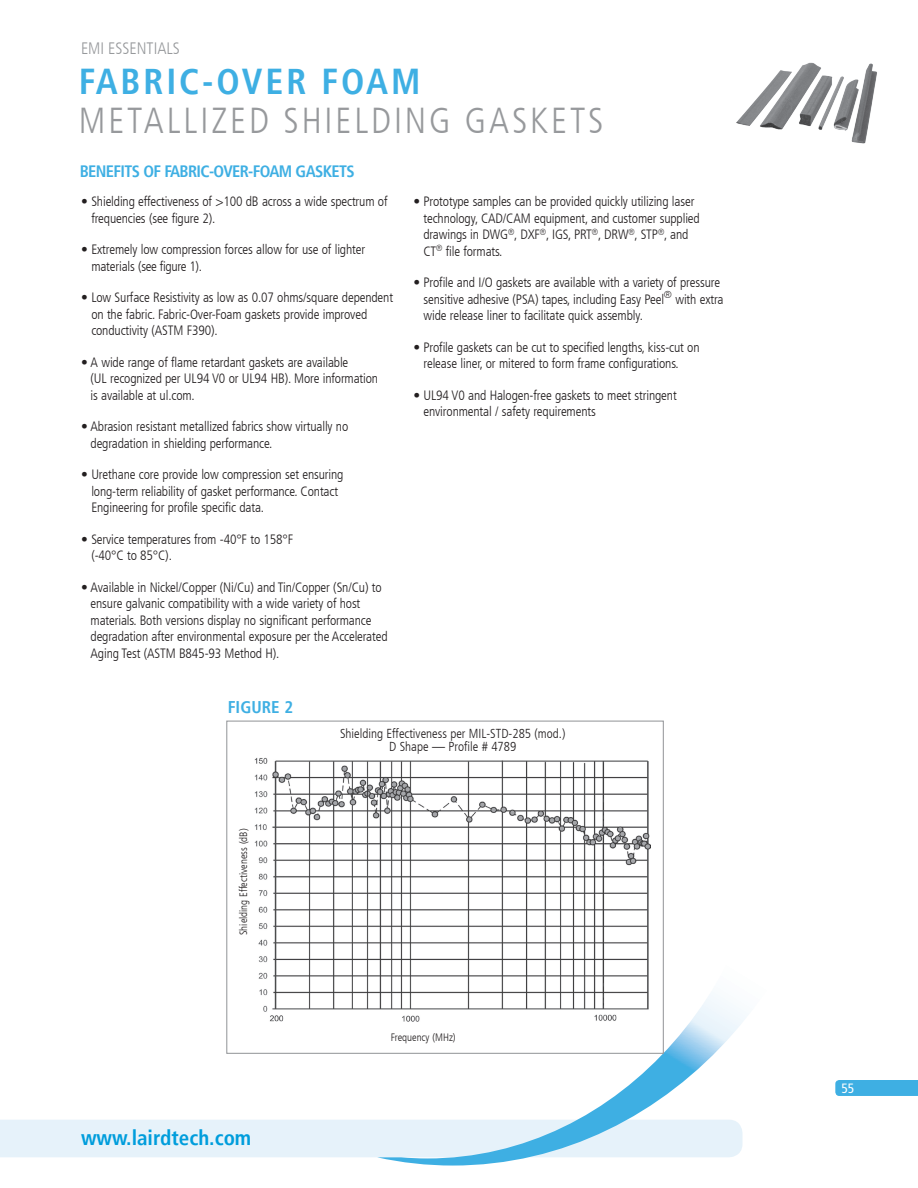
<style>
.page{position:relative;width:918px;height:1188px;background:#fff}
.page>*{position:absolute;margin:0;border:0;box-sizing:border-box;transform-origin:0 0}
.t1{font:300 condensed 36px/39px "Frutiger LT";letter-spacing:.08em;color:#97999c}
.t2{font:700 condensed 21px "Frutiger LT";color:#009ddc}
.t3{font:700 condensed 16.95px "Frutiger LT";color:#3eafe3}
.t4{font:700 condensed 16.5px "Frutiger LT";letter-spacing:-.04em;color:#3eafe3}
.t5{font:300 condensed 16.5px "Frutiger LT";color:#97999c}
.body{font:300 condensed 13.5px/16.5px "Frutiger LT";letter-spacing:-.01em;color:#231f20}
.t6{font:condensed 13.5px "Frutiger LT";color:#fff}
.t7{font:300 condensed 13.05px "Frutiger LT";color:#231f20}
.t8{font:300 condensed 10.65px "Frutiger LT";color:#231f20}
.s1{font-weight:700;color:#3eafe3}
</style>
<div class="page">
<div style="left:0;top:1120px;width:224px;height:37px;background:#e6f2fa"></div>
<svg style="left:224px;top:720px;width:522px;height:446px"></svg>
<svg style="left:835px;top:1080px;width:83px;height:16px"></svg>
<img style="left:255px;top:754px;width:395px;height:273px">
<div style="left:226px;top:721px;width:438px;height:333px;border:1px solid #97999c"></div>
<img style="left:736px;top:62px;width:141px;height:82px">
<p class="t5" style="left:81px;top:39px;width:100px">EMI ESSENTIALS</p>
<p class="t1" style="left:79px;top:63px;width:526px"><span class="s1">FABRIC-OVER FOAM<br></span>METALLIZED SHIELDING GASKETS</p>
<p class="t4" style="left:80px;top:161px;width:276px">BENEFITS OF FABRIC-OVER-FOAM GASKETS</p>
<p class="body" style="left:91px;top:194px;width:298px;text-indent:-10px">• Shielding effectiveness of &gt;100 dB across a wide spectrum of frequencies (see figure 2).</p>
<p class="body" style="left:91px;top:242px;width:275px;text-indent:-10px">• Extremely low compression forces allow for use of lighter materials (see figure 1).</p>
<p class="body" style="left:91px;top:290px;width:303px;text-indent:-10px">• Low Surface Resistivity as low as 0.07 ohms/square dependent on the fabric. Fabric-Over-Foam gaskets provide improved conductivity (ASTM F390).</p>
<p class="body" style="left:91px;top:354px;width:289px;text-indent:-9px">• A wide range of flame retardant gaskets are available<br>(UL recognized per UL94 V0 or UL94 HB). More information is available at ul.com.</p>
<p class="body" style="left:91px;top:419px;width:259px;text-indent:-9px">• Abrasion resistant metallized fabrics show virtually no degradation in shielding performance.</p>
<p class="body" style="left:91px;top:467px;width:254px;text-indent:-10px">• Urethane core provide low compression set ensuring long-term reliability of gasket performance. Contact<br>Engineering for profile specific data.</p>
<p class="body" style="left:91px;top:531px;width:204px;text-indent:-10px">• Service temperatures from -40°F to 158°F (-40°C to 85°C).</p>
<p class="body" style="left:91px;top:579px;width:299px;text-indent:-9px">• Available in Nickel/Copper (Ni/Cu) and Tin/Copper (Sn/Cu) to ensure galvanic compatibility with a wide variety of host materials. Both versions display no significant performance degradation after environmental exposure per the Accelerated Aging Test (ASTM B845-93 Method H).</p>
<p class="body" style="left:423px;top:194px;width:278px;text-indent:-10px">• Prototype samples can be provided quickly utilizing laser technology, CAD/CAM equipment, and customer supplied drawings in DWG<sup>®</sup>, DXF<sup>®</sup>, IGS, PRT<sup>®</sup>, DRW<sup>®</sup>, STP<sup>®</sup>, and CT<sup>®</sup> file formats.</p>
<p class="body" style="left:423px;top:275px;width:302px;text-indent:-10px">• Profile and I/O gaskets are available with a variety of pressure sensitive adhesive (PSA) tapes, including Easy Peel<sup>®</sup> with extra wide release liner to facilitate quick assembly.</p>
<p class="body" style="left:423px;top:339px;width:278px;text-indent:-10px">• Profile gaskets can be cut to specified lengths, kiss-cut on release liner, or mitered to form frame configurations.</p>
<p class="body" style="left:423px;top:387px;width:255px;text-indent:-10px">• UL94 V0 and Halogen-free gaskets to meet stringent environmental / safety requirements</p>
<p class="t3" style="left:228px;top:697px;width:67px">FIGURE 2</p>
<p class="t8" style="left:237px;top:935px;width:108px;rotate:-90deg">Shielding Effectiveness (dB)</p>
<h2 class="t2" style="left:81px;top:1126px;width:172px">www.lairdtech.com</h2>
<p class="t7" style="left:340px;top:727px;width:227px">Shielding Effectiveness per MIL-STD-285 (mod.)</p>
<p class="t7" style="left:389px;top:739px;width:129px">D Shape — Profile # 4789</p>
<p class="t8" style="left:391px;top:1031px;width:66px">Frequency (MHz)</p>
<p class="t6" style="left:842px;top:1080px;width:14px">55</p>
</div>
